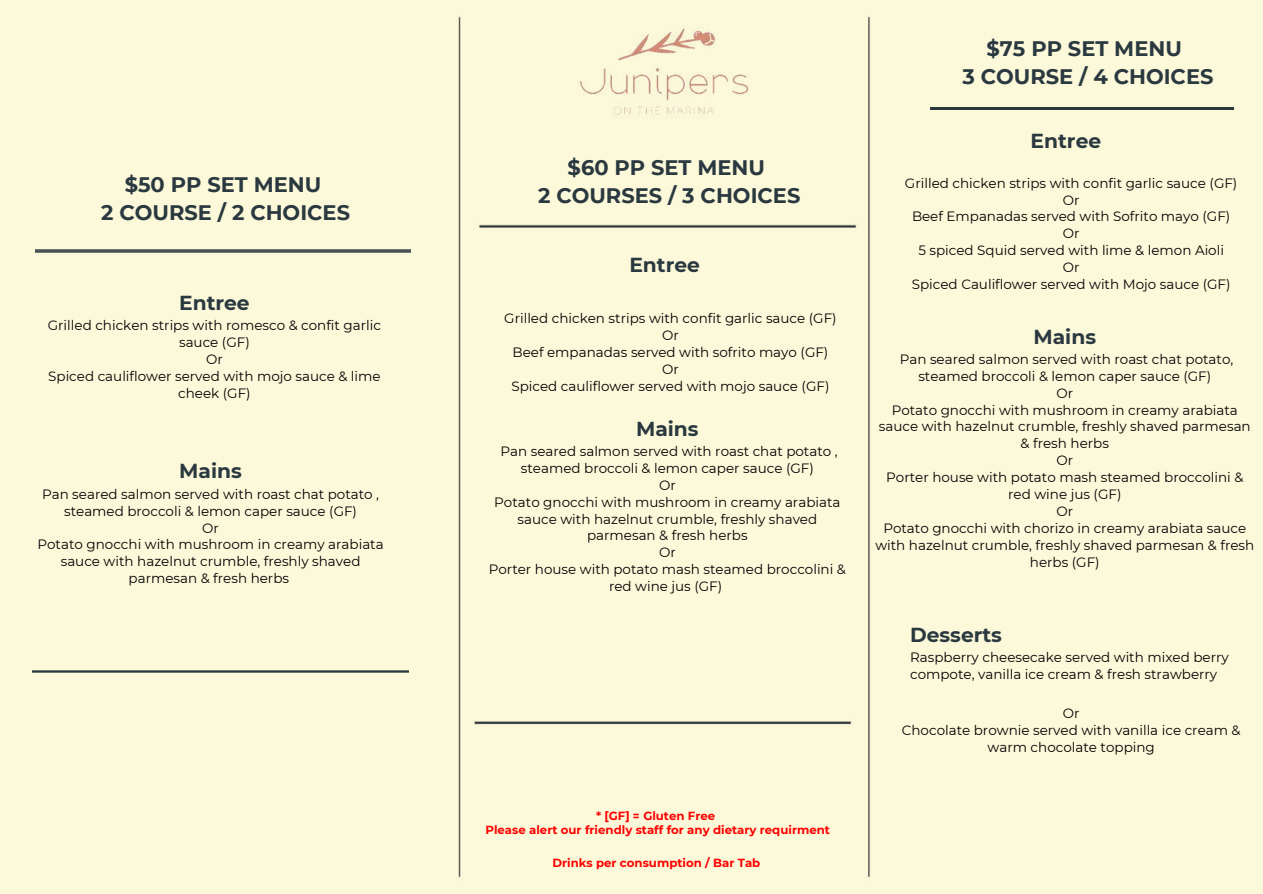
<style>
.page{position:relative;width:1263px;height:894px;background:#fff}
.page>*{position:absolute;margin:0;border:0;box-sizing:border-box;transform-origin:0 0}
.t1{font:700 21px/28.2px "Montserrat";color:#2a383f;text-align:center}
.t2{font:700 20.25px "Montserrat";color:#2a383f}
.t3{font:13.5px/16.8px "Montserrat";color:#000;text-align:center}
.t4{font:700 11.7px/14.7px "Montserrat";color:#fe0202;text-align:center}
</style>
<div class="page">
<div style="left:0;top:0;width:1263px;height:893px;background:#fcf9da"></div>
<img style="left:33px;top:670px;width:376px;height:2px">
<img style="left:35px;top:250px;width:376px;height:2px">
<img style="left:458px;top:16px;width:412px;height:862px">
<img style="left:930px;top:108px;width:303px;height:2px">
<h1 class="t1" style="left:101px;top:170px;width:250px">$50 PP SET MENU<br>2 COURSE / 2 CHOICES</h1>
<h2 class="t2" style="left:179px;top:290px;width:72px">Entree</h2>
<p class="t3" style="left:48px;top:317px;width:335px">Grilled chicken strips with romesco &amp; confit garlic sauce (GF)<br>Or<br>Spiced cauliflower served with mojo sauce &amp; lime cheek (GF)</p>
<h2 class="t2" style="left:179px;top:458px;width:64px">Mains</h2>
<p class="t3" style="left:38px;top:485px;width:348px">Pan seared salmon served with roast chat potato , steamed broccoli &amp; lemon caper sauce (GF)<br>Or<br>Potato gnocchi with mushroom in creamy arabiata sauce with hazelnut crumble, freshly shaved parmesan &amp; fresh herbs</p>
<h1 class="t1" style="left:538px;top:153px;width:264px">$60 PP SET MENU<br>2 COURSES / 3 CHOICES</h1>
<h2 class="t2" style="left:629px;top:252px;width:72px">Entree</h2>
<p class="t3" style="left:504px;top:310px;width:334px">Grilled chicken strips with confit garlic sauce (GF)<br>Or<br>Beef empanadas served with sofrito mayo (GF)<br>Or<br>Spiced cauliflower served with mojo sauce (GF)</p>
<h2 class="t2" style="left:636px;top:416px;width:64px">Mains</h2>
<p class="t3" style="left:489px;top:442px;width:359px">Pan seared salmon served with roast chat potato , steamed broccoli &amp; lemon caper sauce (GF)<br>Or<br>Potato gnocchi with mushroom in creamy arabiata sauce with hazelnut crumble, freshly shaved parmesan &amp; fresh herbs<br>Or<br>Porter house with potato mash steamed broccolini &amp; red wine jus (GF)</p>
<p class="t4" style="left:485px;top:807px;width:346px">* [GF] = Gluten Free<br>Please alert our friendly staff for any dietary requirment</p>
<p class="t4" style="left:552px;top:854px;width:209px">Drinks per consumption / Bar Tab</p>
<h1 class="t1" style="left:962px;top:34px;width:253px">$75 PP SET MENU<br>3 COURSE / 4 CHOICES</h1>
<h2 class="t2" style="left:1031px;top:128px;width:72px">Entree</h2>
<p class="t3" style="left:905px;top:174px;width:334px">Grilled chicken strips with confit garlic sauce (GF)<br>Or<br>Beef Empanadas served with Sofrito mayo (GF)<br>Or<br>5 spiced Squid served with lime &amp; lemon Aioli<br>Or<br>Spiced Cauliflower served with Mojo sauce (GF)</p>
<h2 class="t2" style="left:1033px;top:324px;width:64px">Mains</h2>
<p class="t3" style="left:875px;top:350px;width:380px">Pan seared salmon served with roast chat potato, steamed broccoli &amp; lemon caper sauce (GF)<br>Or<br>Potato gnocchi with mushroom in creamy arabiata sauce with hazelnut crumble, freshly shaved parmesan &amp; fresh herbs<br>Or<br>Porter house with potato mash steamed broccolini &amp; red wine jus (GF)<br>Or<br>Potato gnocchi with chorizo in creamy arabiata sauce with hazelnut crumble, freshly shaved parmesan &amp; fresh herbs (GF)</p>
<h2 class="t2" style="left:910px;top:622px;width:93px">Desserts</h2>
<p class="t3" style="left:910px;top:649px;width:320px;text-align:left">Raspberry cheesecake served with mixed berry compote, vanilla ice cream &amp; fresh strawberry</p>
<p class="t3" style="left:902px;top:704px;width:340px">Or<br>Chocolate brownie served with vanilla ice cream &amp; warm chocolate topping</p>
</div>
